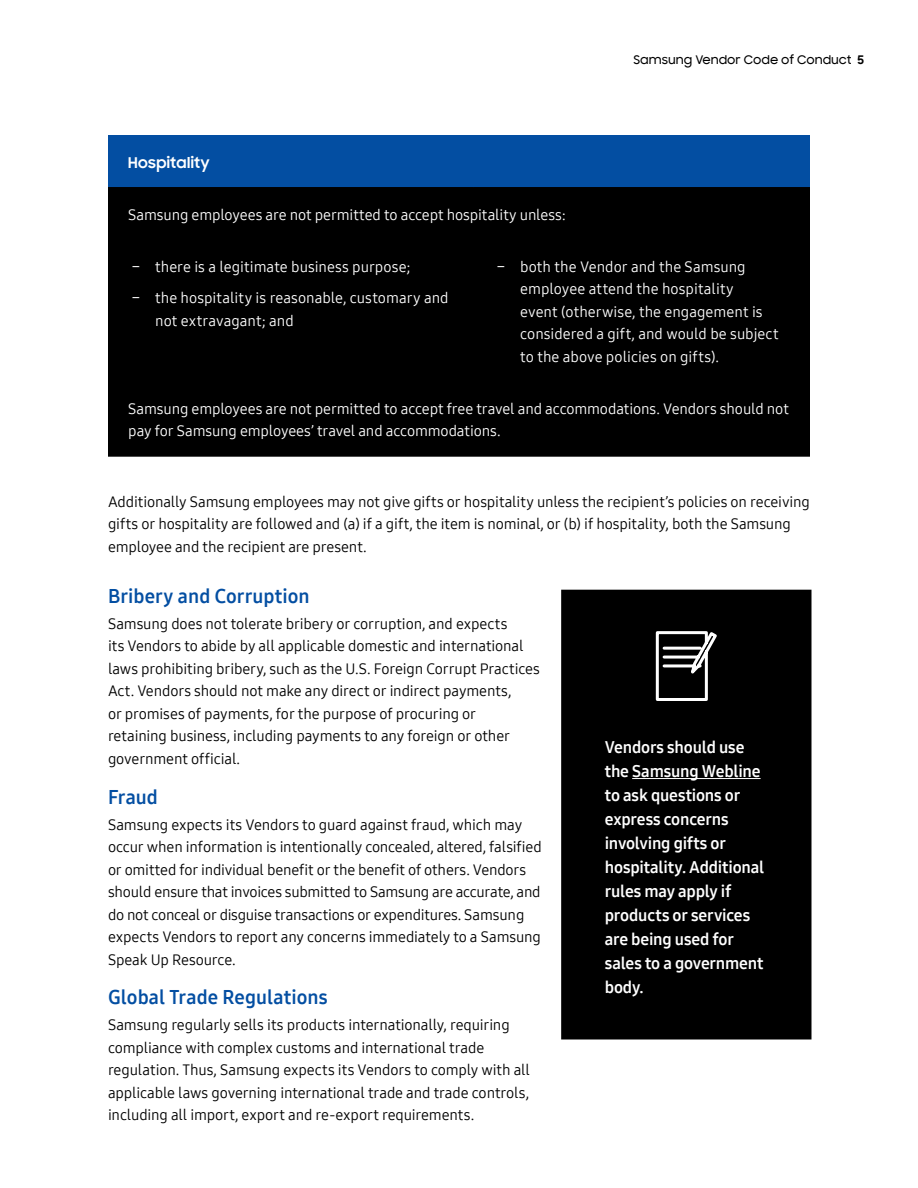
<style>
.page{position:relative;width:918px;height:1188px;background:#fff}
.page>*{position:absolute;margin:0;border:0;box-sizing:border-box;transform-origin:0 0}
.Samsung_H1_Body{font:19.5px "Samsung One 700";letter-spacing:.005em;color:#034ea2}
.Sidebar_body_white{font:16.5px/24px "Samsung One 700";letter-spacing:-.01em;color:#fff}
.Body_Copy{font:15px/22.5px "Samsung One 400";letter-spacing:-.01em;color:#000}
.Body_Copy-2{font:15px/22.5px "Samsung One 400";color:#fff}
.Section_2_Sub_APW{font:15px/22.5px "Samsung One 400";letter-spacing:-.01em;color:#000}
.Section_2_Sub_APW-2{font:700 15px "Samsung Sharp Sans";letter-spacing:.025em;color:#fff}
.t1{font:500 12px "Samsung Sharp Sans";color:#000}
.s1{font-weight:700}
</style>
<div class="page">
<div style="left:108px;top:135px;width:702px;height:53px;background:#034ea2"></div>
<div style="left:108px;top:189px;width:702px;height:268px;background:#000"></div>
<hr style="left:108px;top:187px;width:365px;height:2px;background:#000">
<hr style="left:473px;top:187px;width:337px;height:2px;background:#000">
<hr style="left:108px;top:239px;width:365px;height:2px;background:#000">
<hr style="left:473px;top:239px;width:337px;height:2px;background:#000">
<hr style="left:472px;top:241px;width:2px;height:141px;background:#000">
<div style="left:563px;top:591px;width:247px;height:447px;background:#000"></div>
<div style="left:561px;top:590px;width:251px;height:450px;border:3px solid #000"></div>
<hr style="left:632px;top:778px;width:129px;height:1px;background:#fff">
<svg style="left:655px;top:631px;width:62px;height:70px"></svg>
<p class="t1" style="left:633px;top:51px;width:232px">Samsung Vendor Code of Conduct <span class="s1">5</span></p>
<p class="Section_2_Sub_APW-2" style="left:128px;top:151px;width:83px">Hospitality</p>
<p class="Body_Copy-2" style="left:128px;top:203px;width:439px">Samsung employees are not permitted to accept hospitality unless:</p>
<p class="Body_Copy-2" style="left:132px;top:255px;width:281px">− there is a legitimate business purpose;</p>
<p class="Body_Copy-2" style="left:155px;top:287px;width:295px;text-indent:-23px">− the hospitality is reasonable, customary and not extravagant; and</p>
<p class="Body_Copy-2" style="left:520px;top:255px;width:260px;text-indent:-23px">− both the Vendor and the Samsung employee attend the hospitality<br>event (otherwise, the engagement is considered a gift, and would be subject to the above policies on gifts).</p>
<p class="Body_Copy-2" style="left:128px;top:397px;width:662px">Samsung employees are not permitted to accept free travel and accommodations. Vendors should not pay for Samsung employees’ travel and accommodations.</p>
<p class="Section_2_Sub_APW" style="left:108px;top:490px;width:703px">Additionally Samsung employees may not give gifts or hospitality unless the recipient’s policies on receiving gifts or hospitality are followed and (a) if a gift, the item is nominal, or (b) if hospitality, both the Samsung employee and the recipient are present.</p>
<p class="Samsung_H1_Body" style="left:108px;top:583px;width:203px">Bribery and Corruption</p>
<p class="Body_Copy" style="left:108px;top:612px;width:433px">Samsung does not tolerate bribery or corruption, and expects<br>its Vendors to abide by all applicable domestic and international laws prohibiting bribery, such as the U.S. Foreign Corrupt Practices Act. Vendors should not make any direct or indirect payments,<br>or promises of payments, for the purpose of procuring or<br>retaining business, including payments to any foreign or other government official.</p>
<p class="Samsung_H1_Body" style="left:108px;top:784px;width:51px">Fraud</p>
<p class="Body_Copy" style="left:108px;top:813px;width:435px">Samsung expects its Vendors to guard against fraud, which may occur when information is intentionally concealed, altered, falsified or omitted for individual benefit or the benefit of others. Vendors should ensure that invoices submitted to Samsung are accurate, and do not conceal or disguise transactions or expenditures. Samsung expects Vendors to report any concerns immediately to a Samsung Speak Up Resource.</p>
<p class="Samsung_H1_Body" style="left:108px;top:984px;width:221px">Global Trade Regulations</p>
<p class="Body_Copy" style="left:108px;top:1014px;width:424px">Samsung regularly sells its products internationally, requiring compliance with complex customs and international trade regulation. Thus, Samsung expects its Vendors to comply with all applicable laws governing international trade and trade controls, including all import, export and re-export requirements.</p>
<p class="Sidebar_body_white" style="left:605px;top:735px;width:161px">Vendors should use the Samsung Webline to ask questions or express concerns involving gifts or hospitality. Additional rules may apply if products or services are being used for sales to a government body.</p>
</div>
